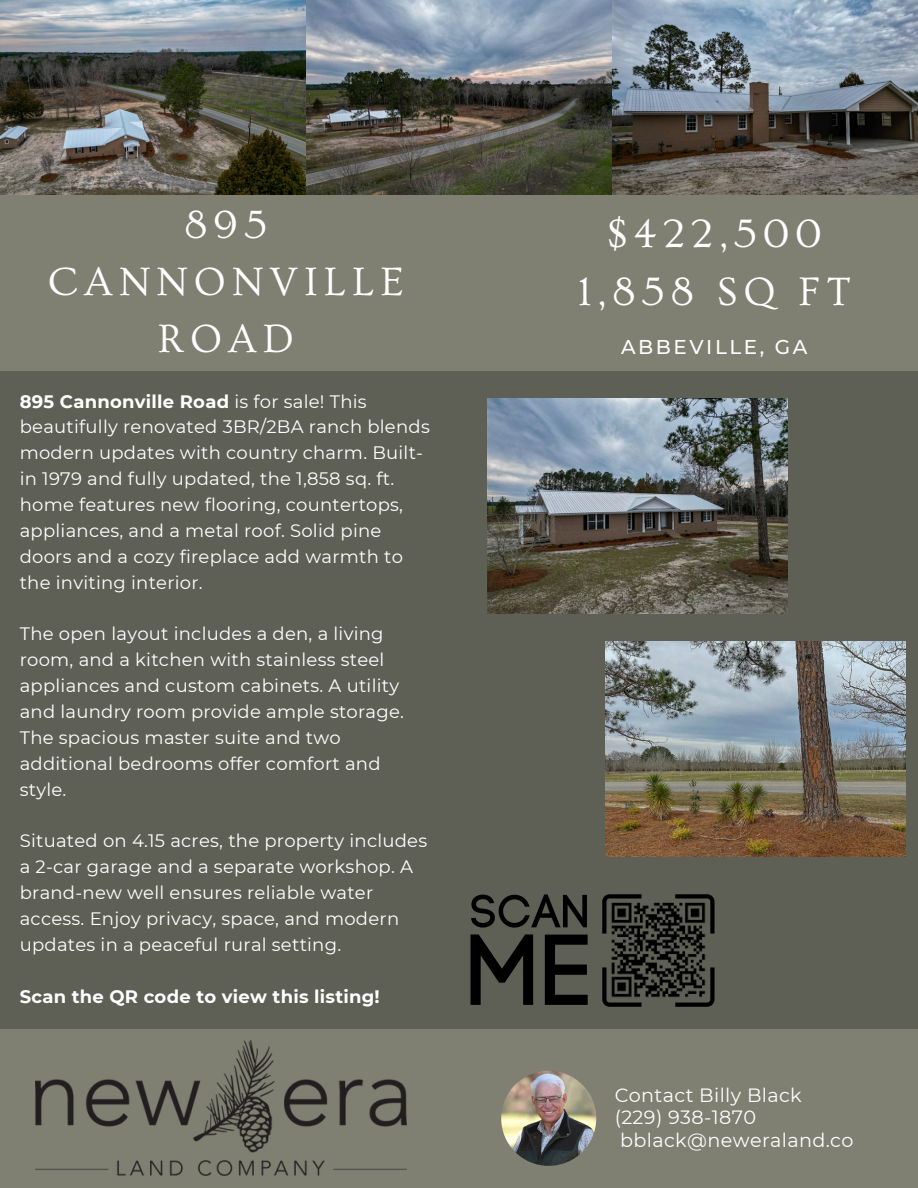
<style>
.page{position:relative;width:918px;height:1188px;background:#5f6055}
.page>*{position:absolute;margin:0;border:0;box-sizing:border-box;transform-origin:0 0}
.t1{font:41.7px/57.3px "Ovo";letter-spacing:.145em;color:#fefefe;text-align:center}
.t2{font:41.4px/57.2px "Ovo";letter-spacing:.15em;color:#fefefe;text-align:center}
.t3{font:500 19.95px "Montserrat";letter-spacing:.13em;color:#fefefe}
.t4{font:19.2px "Montserrat";letter-spacing:.02em;color:#fefefe}
.t5{font:18px/25.8px "Montserrat";letter-spacing:.015em;color:#fff}
.t6{font:700 18px "Montserrat";letter-spacing:.015em;color:#fff}
.s1{font-weight:700}
</style>
<div class="page">
<img style="left:0;top:0;width:918px;height:195px">
<div style="left:0;top:195px;width:918px;height:175px;background:#7f8072"></div>
<div style="left:0;top:1030px;width:918px;height:158px;background:#7f8072"></div>
<img style="left:488px;top:399px;width:300px;height:215px">
<img style="left:501px;top:1071px;width:95px;height:95px;border-radius:50%">
<img style="left:35px;top:1041px;width:372px;height:135px">
<svg style="left:471px;top:894px;width:116px;height:34px"></svg>
<svg style="left:471px;top:934px;width:62px;height:71px"></svg>
<svg style="left:545px;top:935px;width:43px;height:70px"></svg>
<img style="left:605px;top:642px;width:301px;height:215px">
<img style="left:602px;top:894px;width:113px;height:113px">
<p class="t2" style="left:48px;top:197px;width:357px">895<br>CANNONVILLE<br>ROAD</p>
<h1 class="t5" style="left:20px;top:388px;width:412px"><span class="s1">895 Cannonville Road</span> is for sale! This beautifully renovated 3BR/2BA ranch blends modern updates with country charm. Built&shy;in 1979 and fully updated, the 1,858 sq. ft. home features new flooring, countertops, appliances, and a metal roof. Solid pine doors and a cozy fireplace add warmth to the inviting interior.</h1>
<h1 class="t5" style="left:20px;top:621px;width:386px">The open layout includes a den, a living room, and a kitchen with stainless steel appliances and custom cabinets. A utility and laundry room provide ample storage.<br>The spacious master suite and two additional bedrooms offer comfort and style.</h1>
<h2 class="t5" style="left:20px;top:828px;width:409px">Situated on 4.15 acres, the property includes a 2-car garage and a separate workshop. A brand-new well ensures reliable water access. Enjoy privacy, space, and modern updates in a peaceful rural setting.</h2>
<p class="t6" style="left:20px;top:985px;width:362px">Scan the QR code to view this listing!</p>
<p class="t1" style="left:577px;top:206px;width:275px">$422,500<br>1,858 SQ FT</p>
<p class="t3" style="left:621px;top:335px;width:188px">ABBEVILLE, GA</p>
<p class="t4" style="left:615px;top:1083px;width:189px">Contact Billy Black</p>
<h3 class="t4" style="left:615px;top:1106px;width:143px">(229) 938-1870</h3>
<p class="t4" style="left:620px;top:1128px;width:235px">bblack@neweraland.co</p>
</div>
